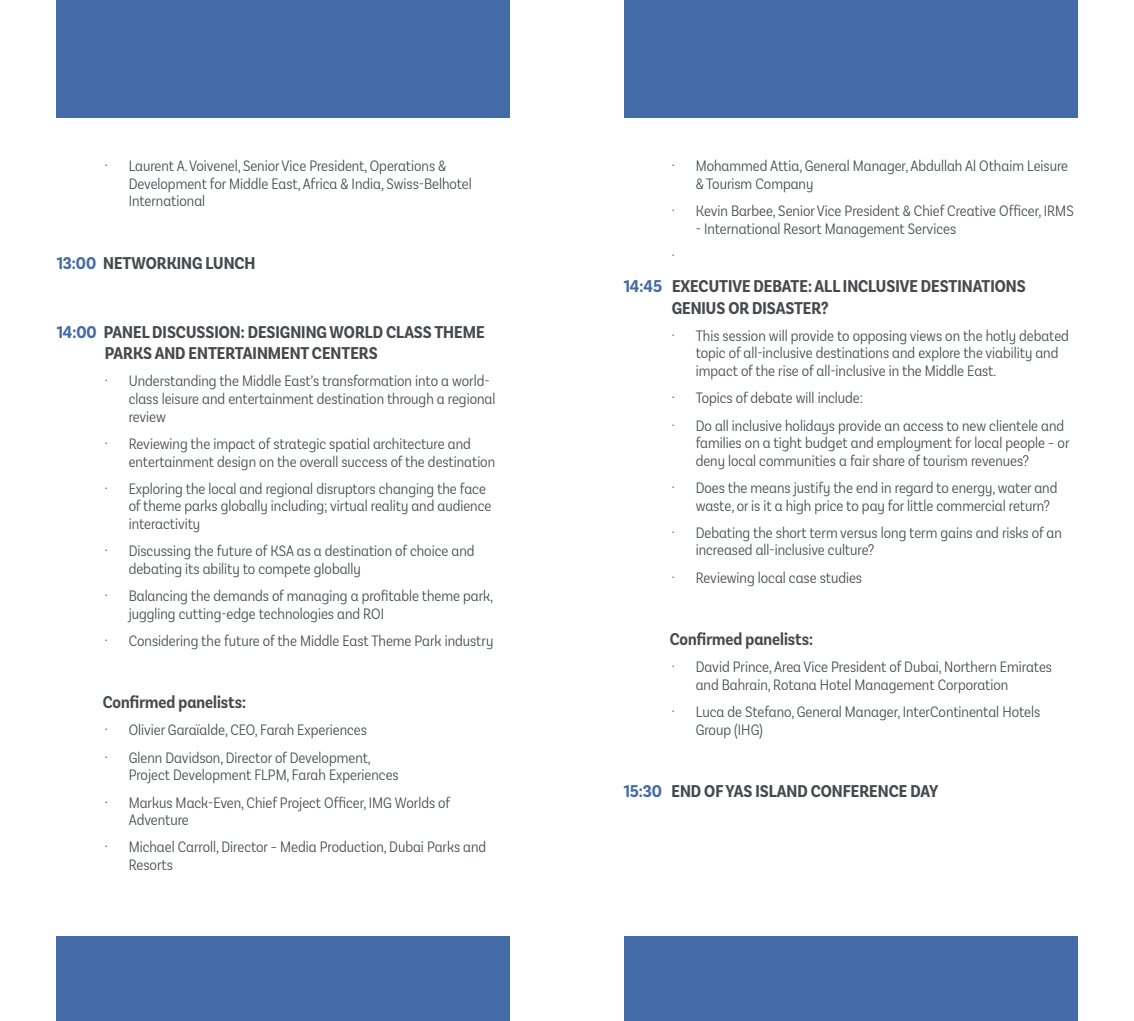
<style>
.page{position:relative;width:1134px;height:1021px;background:#fff}
.page>*{position:absolute;margin:0;border:0;box-sizing:border-box;transform-origin:0 0}
.t1{font:700 18px/21.6px "Basic Sans Alt Cnd";color:#454a4f}
.t2{font:600 18px "Basic Sans Alt Cnd";color:#454a4f}
.t3{font:300 16px/17.6px "Basic Sans Alt Cnd";color:#454a4f}
.s1{color:#426ba8}
</style>
<div class="page">
<div style="left:57px;top:0;width:453px;height:118px;background:#426ba8"></div>
<div style="left:57px;top:935px;width:453px;height:85px;background:#426ba8"></div>
<div style="left:624px;top:0;width:453px;height:118px;background:#426ba8"></div>
<div style="left:624px;top:935px;width:453px;height:85px;background:#426ba8"></div>
<p class="t3" style="left:129px;top:157px;width:345px;text-indent:-24px">· Laurent A. Voivenel, Senior Vice President, Operations &amp;<br>Development for Middle East, Africa &amp; India, Swiss-Belhotel<br>International</p>
<p class="t1" style="left:57px;top:253px;width:200px"><span class="s1">13:00</span> NETWORKING LUNCH</p>
<p class="t1" style="left:105px;top:321px;width:381px;text-indent:-48px"><span class="s1">14:00</span> PANEL DISCUSSION: DESIGNING WORLD CLASS THEME<br>PARKS AND ENTERTAINMENT CENTERS</p>
<p class="t3" style="left:129px;top:373px;width:368px;text-indent:-24px">· Understanding the Middle East’s transformation into a world&shy;class leisure and entertainment destination through a regional review</p>
<p class="t3" style="left:129px;top:435px;width:368px;text-indent:-24px">· Reviewing the impact of strategic spatial architecture and entertainment design on the overall success of the destination</p>
<p class="t3" style="left:129px;top:480px;width:364px;text-indent:-24px">· Exploring the local and regional disruptors changing the face of theme parks globally including; virtual reality and audience interactivity</p>
<p class="t3" style="left:129px;top:542px;width:347px;text-indent:-24px">· Discussing the future of KSA as a destination of choice and debating its ability to compete globally</p>
<p class="t3" style="left:129px;top:587px;width:366px;text-indent:-24px">· Balancing the demands of managing a profitable theme park, juggling cutting-edge technologies and ROI</p>
<p class="t3" style="left:105px;top:632px;width:390px">· Considering the future of the Middle East Theme Park industry</p>
<p class="t2" style="left:103px;top:692px;width:145px">Confirmed panelists:</p>
<p class="t3" style="left:105px;top:721px;width:264px">· Olivier Garaïalde, CEO, Farah Experiences</p>
<p class="t3" style="left:129px;top:749px;width:272px;text-indent:-24px">· Glenn Davidson, Director of Development,<br>Project Development FLPM, Farah Experiences</p>
<p class="t3" style="left:129px;top:793px;width:323px;text-indent:-24px">· Markus Mack-Even, Chief Project Officer, IMG Worlds of<br>Adventure</p>
<p class="t3" style="left:129px;top:838px;width:359px;text-indent:-24px">· Michael Carroll, Director – Media Production, Dubai Parks and<br>Resorts</p>
<p class="t3" style="left:696px;top:157px;width:374px;text-indent:-24px">· Mohammed Attia, General Manager, Abdullah Al Othaim Leisure &amp; Tourism Company</p>
<p class="t3" style="left:672px;top:202px;width:403px">· Kevin Barbee, Senior Vice President &amp; Chief Creative Officer, IRMS</p>
<p class="t3" style="left:696px;top:220px;width:262px">- International Resort Management Services</p>
<p class="t3" style="left:672px;top:247px;width:4px">·</p>
<p class="t1" style="left:672px;top:276px;width:355px;text-indent:-48px"><span class="s1">14:45</span> EXECUTIVE DEBATE: ALL INCLUSIVE DESTINATIONS<br>GENIUS OR DISASTER?</p>
<p class="t3" style="left:696px;top:327px;width:375px;text-indent:-24px">· This session will provide to opposing views on the hotly debated topic of all-inclusive destinations and explore the viability and impact of the rise of all-inclusive in the Middle East.</p>
<p class="t3" style="left:672px;top:389px;width:193px">· Topics of debate will include:</p>
<p class="t3" style="left:696px;top:417px;width:375px;text-indent:-24px">· Do all inclusive holidays provide an access to new clientele and families on a tight budget and employment for local people – or deny local communities a fair share of tourism revenues?</p>
<p class="t3" style="left:696px;top:479px;width:363px;text-indent:-24px">· Does the means justify the end in regard to energy, water and waste, or is it a high price to pay for little commercial return?</p>
<p class="t3" style="left:696px;top:524px;width:368px;text-indent:-24px">· Debating the short term versus long term gains and risks of an increased all-inclusive culture?</p>
<p class="t3" style="left:672px;top:569px;width:192px">· Reviewing local case studies</p>
<p class="t2" style="left:670px;top:629px;width:145px">Confirmed panelists:</p>
<p class="t3" style="left:696px;top:658px;width:358px;text-indent:-24px">· David Prince, Area Vice President of Dubai, Northern Emirates and Bahrain, Rotana Hotel Management Corporation</p>
<p class="t3" style="left:696px;top:703px;width:346px;text-indent:-24px">· Luca de Stefano, General Manager, InterContinental Hotels<br>Group (IHG)</p>
<p class="t1" style="left:624px;top:781px;width:316px"><span class="s1">15:30</span> END OF YAS ISLAND CONFERENCE DAY</p>
</div>
